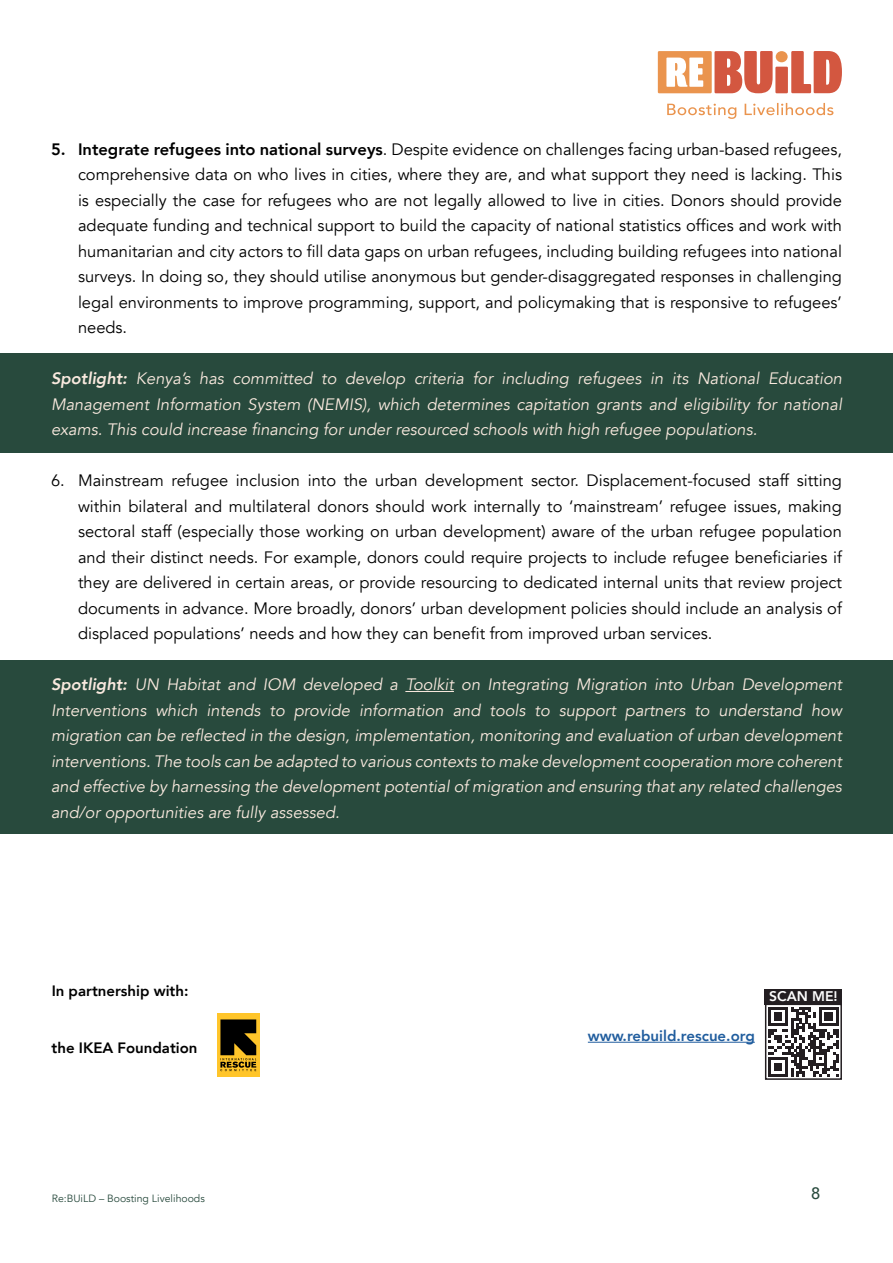
<style>
.page{position:relative;width:893px;height:1263px;background:#fff}
.page>*{position:absolute;margin:0;border:0;box-sizing:border-box;transform-origin:0 0}
.t1{font:16.5px/25.5px "Avenir";color:#000;text-align:justify}
.t2{font:italic 16.5px/25.5px "Avenir";color:#f9e9de;text-align:justify}
.t3{font:500 16.5px "Avenir";color:#284a3d}
.t4{font:800 15px "Avenir";color:#000}
.t5{font:800 15px "Avenir";color:#205d9e}
.t6{font:800 13.95px "Avenir";color:#fff}
.t7{font:10.5px "Avenir";color:#284a3d}
.s1{font-weight:800}
</style>
<div class="page">
<svg style="left:658px;top:51px;width:184px;height:68px"></svg>
<div style="left:0;top:660px;width:893px;height:173px;background:#284a3d"></div>
<div style="left:0;top:353px;width:893px;height:99px;background:#284a3d"></div>
<hr style="left:405px;top:691px;width:49px;height:1px;background:#f9e9de">
<div style="left:217px;top:1014px;width:43px;height:63px;background:#ffc52a"></div>
<svg style="left:220px;top:1019px;width:36px;height:52px"></svg>
<hr style="left:588px;top:1042px;width:167px;height:1px;background:#205d9e">
<div style="left:765px;top:1003px;width:77px;height:77px;border:2px solid #231e21"></div>
<svg style="left:768px;top:1007px;width:71px;height:70px"></svg>
<div style="left:765px;top:989px;width:77px;height:16px;background:#231e21"></div>
<p class="t1" style="left:78px;top:137px;width:765px;text-indent:-27px"><span class="s1">5. Integrate refugees into national surveys</span>. Despite evidence on challenges facing urban-based refugees, comprehensive data on who lives in cities, where they are, and what support they need is lacking. This is especially the case for refugees who are not legally allowed to live in cities. Donors should provide adequate funding and technical support to build the capacity of national statistics offices and work with humanitarian and city actors to fill data gaps on urban refugees, including building refugees into national surveys. In doing so, they should utilise anonymous but gender-disaggregated responses in challenging legal environments to improve programming, support, and policymaking that is responsive to refugees’ needs.</p>
<p class="t2" style="left:51px;top:366px;width:792px"><span class="s1">Spotlight:</span> Kenya’s has committed to develop criteria for including refugees in its National Education Management Information System (NEMIS), which determines capitation grants and eligibility for national exams. This could increase financing for under resourced schools with high refugee populations.</p>
<p class="t1" style="left:78px;top:468px;width:765px;text-indent:-27px">6. Mainstream refugee inclusion into the urban development sector. Displacement-focused staff sitting within bilateral and multilateral donors should work internally to ‘mainstream’ refugee issues, making sectoral staff (especially those working on urban development) aware of the urban refugee population and their distinct needs. For example, donors could require projects to include refugee beneficiaries if they are delivered in certain areas, or provide resourcing to dedicated internal units that review project documents in advance. More broadly, donors’ urban development policies should include an analysis of displaced populations’ needs and how they can benefit from improved urban services.</p>
<p class="t2" style="left:51px;top:672px;width:792px"><span class="s1">Spotlight:</span> UN Habitat and IOM developed a Toolkit on Integrating Migration into Urban Development Interventions which intends to provide information and tools to support partners to understand how migration can be reflected in the design, implementation, monitoring and evaluation of urban development interventions. The tools can be adapted to various contexts to make development cooperation more coherent and effective by harnessing the development potential of migration and ensuring that any related challenges and/or opportunities are fully assessed.</p>
<p class="t4" style="left:52px;top:979px;width:138px">In partnership with:</p>
<p class="t4" style="left:52px;top:1036px;width:147px">the IKEA Foundation</p>
<p class="t7" style="left:52px;top:1192px;width:155px">Re:BUiLD – Boosting Livelihoods</p>
<p class="t5" style="left:588px;top:1024px;width:168px">www.rebuild.rescue.org</p>
<p class="t6" style="left:769px;top:986px;width:70px">SCAN ME!</p>
<p class="t3" style="left:811px;top:1179px;width:11px">8</p>
</div>
